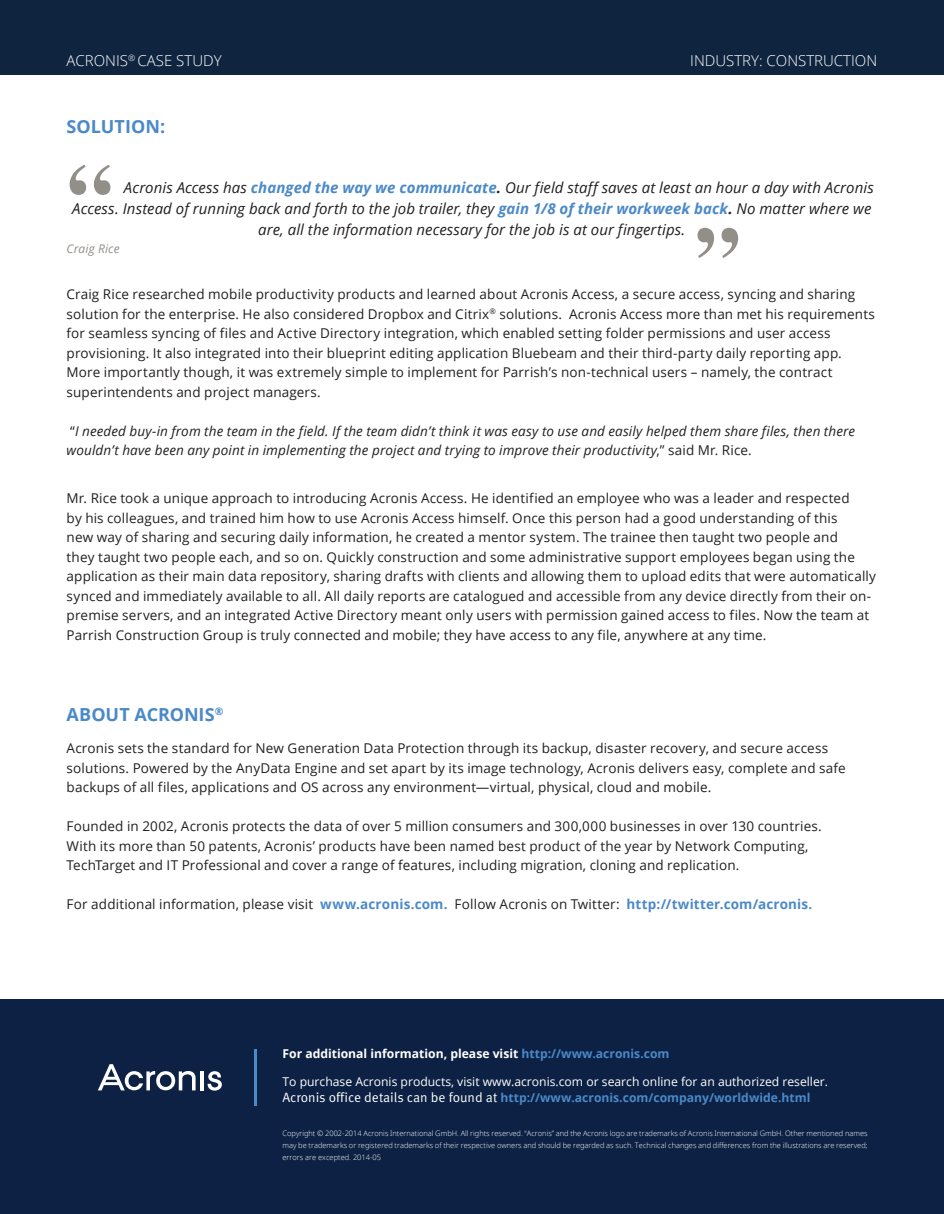
<style>
.page{position:relative;width:944px;height:1214px;background:#fff}
.page>*{position:absolute;margin:0;border:0;box-sizing:border-box;transform-origin:0 0}
.t1{font:700 90px "Times";color:#928f89}
.t2{font:700 18px "Open Sans";color:#4b89c8}
.t3{font:italic 15px "Open Sans";letter-spacing:.005em;color:#231f20}
.t4{font:300 15px "Open Sans";color:#fff}
.t5{font:13.5px/19.5px "Open Sans";letter-spacing:.01em;color:#231f20}
.t6{font:italic 13.5px/19.5px "Open Sans";letter-spacing:.01em;color:#231f20}
.addreses{font:12.15px "Open Sans";color:#fff}
.body_bold{font:700 12.15px "Open Sans";color:#4b89c8}
.body_bold-2{font:700 12.15px "Open Sans";color:#fff}
.t7{font:italic 12px "Open Sans";letter-spacing:.015em;color:#928f89}
.body_text{font:300 7.5px/12px "Open Sans";color:#fff;text-align:justify}
.s1{font-weight:700;color:#4b89c8}
.s2{font-weight:700}
.s3{font-style:normal}
.s4{color:#4b89c8}
.s5{font-family:"Meta Pro";font-weight:400;font-size:13.5px;color:#fff}
</style>
<div class="page">
<div style="left:0;top:999px;width:944px;height:215px;background:#0c2144"></div>
<hr style="left:254px;top:1049px;width:2px;height:56px;background:#4b89c8">
<hr style="left:200px;top:1071px;width:4px;height:19px;background:#fff">
<svg style="left:207px;top:1071px;width:15px;height:19px"></svg>
<svg style="left:98px;top:1064px;width:97px;height:26px"></svg>
<div style="left:0;top:0;width:944px;height:74px;background:#0f243f"></div>
<p class="t4" style="left:67px;top:50px;width:156px">ACRONIS<sup>®</sup> CASE STUDY</p>
<p class="t2" style="left:67px;top:114px;width:100px">SOLUTION:</p>
<p class="t4" style="left:690px;top:50px;width:188px">INDUSTRY: CONSTRUCTION</p>
<p class="t1" style="left:67px;top:110px;width:46px">“</p>
<p class="t3" style="left:124px;top:178px;width:751px">Acronis Access has <span class="s1">changed the way we communicate</span><span class="s2">.</span> Our field staff saves at least an hour a day with Acronis</p>
<p class="t3" style="left:72px;top:199px;width:800px">Access. Instead of running back and forth to the job trailer, they <span class="s1">gain 1/8 of their workweek back</span><span class="s2">.</span> No matter where we</p>
<p class="t3" style="left:258px;top:220px;width:429px">are, all the information necessary for the job is at our fingertips.</p>
<p class="t7" style="left:67px;top:241px;width:55px">Craig Rice</p>
<p class="t5" style="left:67px;top:284px;width:809px">Craig Rice researched mobile productivity products and learned about Acronis Access, a secure access, syncing and sharing solution for the enterprise. He also considered Dropbox and Citrix<sup>®</sup> solutions. Acronis Access more than met his requirements for seamless syncing of files and Active Directory integration, which enabled setting folder permissions and user access provisioning. It also integrated into their blueprint editing application Bluebeam and their third-party daily reporting app.<br>More importantly though, it was extremely simple to implement for Parrish’s non-technical users – namely, the contract superintendents and project managers.</p>
<p class="t6" style="left:67px;top:421px;width:790px"><span class="s3">“</span>I needed buy-in from the team in the field. If the team didn’t think it was easy to use and easily helped them share files, then there wouldn’t have been any point in implementing the project and trying to improve their productivity<span class="s3">,” said Mr. Rice.</span></p>
<p class="t5" style="left:67px;top:488px;width:811px">Mr. Rice took a unique approach to introducing Acronis Access. He identified an employee who was a leader and respected<br>by his colleagues, and trained him how to use Acronis Access himself. Once this person had a good understanding of this<br>new way of sharing and securing daily information, he created a mentor system. The trainee then taught two people and<br>they taught two people each, and so on. Quickly construction and some administrative support employees began using the application as their main data repository, sharing drafts with clients and allowing them to upload edits that were automatically synced and immediately available to all. All daily reports are catalogued and accessible from any device directly from their on&shy;premise servers, and an integrated Active Directory meant only users with permission gained access to files. Now the team at Parrish Construction Group is truly connected and mobile; they have access to any file, anywhere at any time.</p>
<p class="t1" style="left:694px;top:173px;width:46px">”</p>
<p class="t2" style="left:67px;top:701px;width:158px">ABOUT ACRONIS<sup>®</sup></p>
<p class="t5" style="left:67px;top:738px;width:780px">Acronis sets the standard for New Generation Data Protection through its backup, disaster recovery, and secure access solutions. Powered by the AnyData Engine and set apart by its image technology, Acronis delivers easy, complete and safe backups of all files, applications and OS across any environment—virtual, physical, cloud and mobile.</p>
<p class="t5" style="left:67px;top:816px;width:756px">Founded in 2002, Acronis protects the data of over 5 million consumers and 300,000 businesses in over 130 countries.<br>With its more than 50 patents, Acronis’ products have been named best product of the year by Network Computing,<br>TechTarget and IT Professional and cover a range of features, including migration, cloning and replication.</p>
<p class="t5" style="left:67px;top:894px;width:747px">For additional information, please visit <span class="s1">www.acronis.com.</span> Follow Acronis on Twitter: <span class="s1">http://twitter.com/acronis.</span></p>
<p class="body_bold-2" style="left:282px;top:1045px;width:388px">For additional information, please visit <span class="s4">http://www.acronis.com</span></p>
<p class="addreses" style="left:282px;top:1073px;width:547px">To purchase Acronis products, visit www.acronis.com or search online for an authorized reseller.</p>
<p class="body_bold" style="left:282px;top:1089px;width:529px"><span class="s5">Acronis office details can be found at</span> http://www.acronis.com/company/worldwide.html</p>
<p class="body_text" style="left:282px;top:1127px;width:586px">Copyright © 2002-2014 Acronis International GmbH. All rights reserved. “Acronis” and the Acronis logo are trademarks of Acronis International GmbH. Other mentioned names may be trademarks or registered trademarks of their respective owners and should be regarded as such. Technical changes and differences from the illustrations are reserved; errors are excepted. 2014-05</p>
</div>
